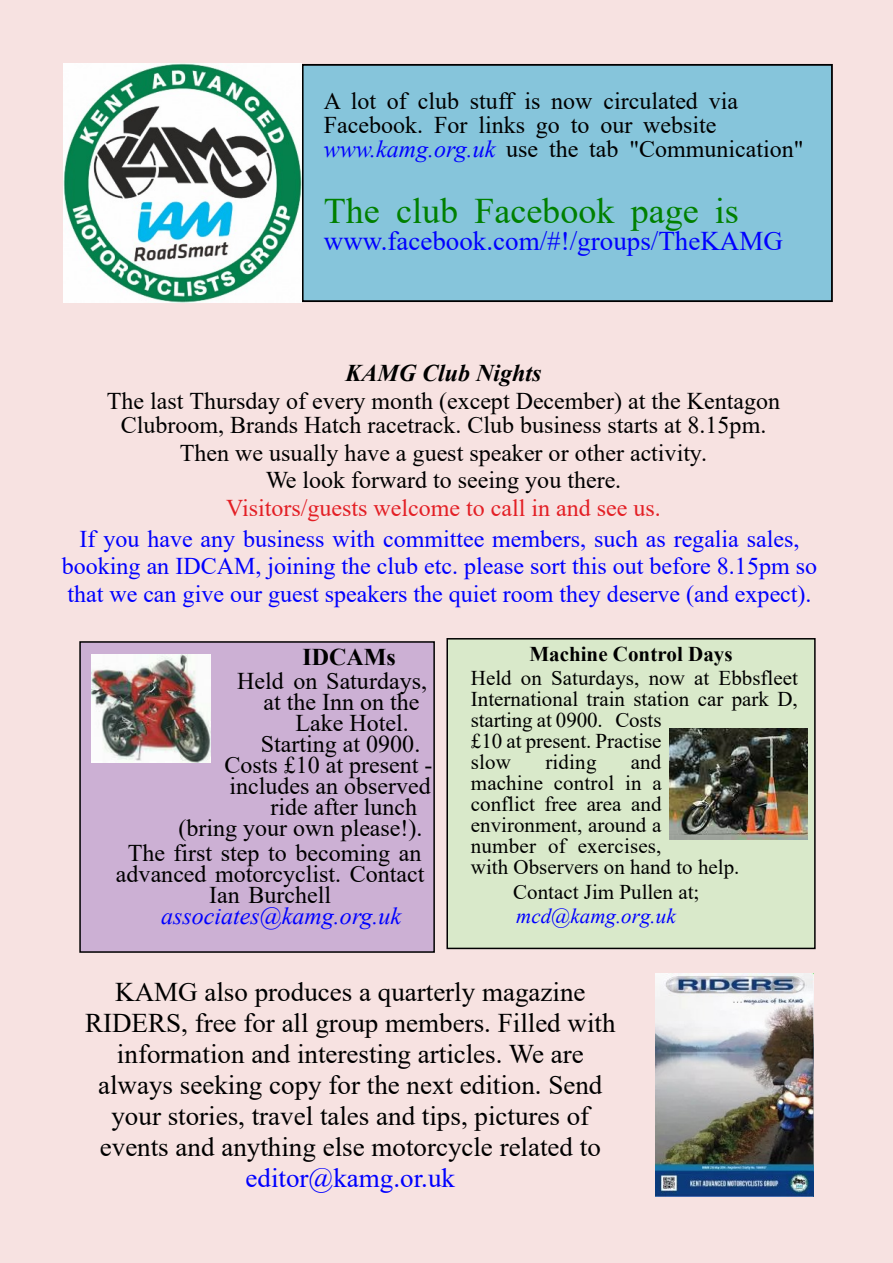
<style>
.page{position:relative;width:893px;height:1263px;background:#f7e2e1}
.page>*{position:absolute;margin:0;border:0;box-sizing:border-box;transform-origin:0 0}
.t1{font:36px "Times New Roman";color:#008000}
.t2{font:27px/31px "Times New Roman";color:#000;text-align:center}
.t3{font:27px "Times New Roman";color:#00f}
.t4{font:24px/24px "Times New Roman";color:#000;text-align:center}
.t5{font:24px/27.6px "Times New Roman";color:#00f;text-align:center}
.t6{font:24px "Times New Roman";color:#e31f25}
.t7{font:italic 24px "Times New Roman";color:#00f}
.t8{font:italic 700 24px "Times New Roman";color:#000}
.t9{font:700 24px "Times New Roman";color:#000}
.t10{font:21px/21px "Times New Roman";color:#000}
.t11{font:700 21px "Times New Roman";color:#000}
.t12{font:italic 21px "Times New Roman";color:#00f}
.s1{font-style:italic;color:#00f}
</style>
<div class="page">
<div style="left:302px;top:64px;width:531px;height:238px;background:#86c5db;border:2px solid #000"></div>
<img style="left:64px;top:64px;width:238px;height:238px">
<div style="left:446px;top:638px;width:370px;height:311px;background:#d9e9ca;border:2px solid #000"></div>
<img style="left:669px;top:729px;width:138px;height:110px">
<div style="left:79px;top:641px;width:356px;height:312px;background:#ccb0d4;border:2px solid #000"></div>
<img style="left:91px;top:654px;width:119px;height:108px">
<img style="left:655px;top:974px;width:158px;height:222px">
<p class="t4" style="left:324px;top:91px;width:481px;text-align:left">A lot of club stuff is now circulated via<br>Facebook. For links go to our website <span class="s1">www.kamg.org.uk</span> use the tab "Communication"</p>
<h1 class="t1" style="left:324px;top:198px;width:416px">The club Facebook page is</h1>
<p class="t3" style="left:324px;top:231px;width:460px">www.facebook.com/#!/groups/TheKAMG</p>
<p class="t8" style="left:345px;top:365px;width:198px">KAMG Club Nights</p>
<p class="t4" style="left:107px;top:391px;width:675px">The last Thursday of every month (except December) at the Kentagon<br>Clubroom, Brands Hatch racetrack. Club business starts at 8.15pm.</p>
<p class="t4" style="left:180px;top:441px;width:529px;line-height:27.6px">Then we usually have a guest speaker or other activity.<br>We look forward to seeing you there.</p>
<p class="t6" style="left:226px;top:499px;width:436px">Visitors/guests welcome to call in and see us.</p>
<p class="t5" style="left:62px;top:527px;width:757px">If you have any business with committee members, such as regalia sales, booking an IDCAM, joining the club etc. please sort this out before 8.15pm so that we can give our guest speakers the quiet room they deserve (and expect).</p>
<p class="t9" style="left:303px;top:649px;width:95px">IDCAMs</p>
<p class="t4" style="left:237px;top:672px;width:191px">Held on Saturdays,</p>
<p class="t4" style="left:263px;top:693px;width:158px">at the Inn on the</p>
<p class="t4" style="left:295px;top:714px;width:115px">Lake Hotel.</p>
<p class="t4" style="left:261px;top:735px;width:161px">Starting at 0900.</p>
<p class="t4" style="left:224px;top:756px;width:210px">Costs £10 at present -</p>
<p class="t4" style="left:229px;top:777px;width:203px">includes an observed</p>
<p class="t4" style="left:270px;top:798px;width:148px">ride after lunch</p>
<p class="t4" style="left:178px;top:819px;width:246px">(bring your own please!).</p>
<p class="t4" style="left:116px;top:844px;width:310px;line-height:21px">The first step to becoming an advanced motorcyclist. Contact<br>Ian Burchell</p>
<p class="t7" style="left:161px;top:907px;width:242px">associates@kamg.org.uk</p>
<p class="t11" style="left:529px;top:647px;width:205px">Machine Control Days</p>
<p class="t10" style="left:471px;top:670px;width:329px">Held on Saturdays, now at Ebbsfleet<br>International train station car park D, starting at 0900. Costs<br>£10 at present. Practise<br>slow</p>
<p class="t10" style="left:471px;top:754px;width:270px;text-indent:160px">and<br>machine control in a<br>conflict free area and environment, around a<br>number of exercises,<br>with Observers on hand to help.</p>
<p class="t10" style="left:513px;top:883px;width:188px">Contact Jim Pullen at;</p>
<p class="t12" style="left:516px;top:908px;width:161px">mcd@kamg.org.uk</p>
<p class="t10" style="left:545px;top:754px;width:53px">riding</p>
<p class="t2" style="left:85px;top:979px;width:532px">KAMG also produces a quarterly magazine RIDERS, free for all group members. Filled with information and interesting articles. We are always seeking copy for the next edition. Send your stories, travel tales and tips, pictures of events and anything else motorcycle related to</p>
<p class="t3" style="left:246px;top:1168px;width:211px">editor@kamg.or.uk</p>
</div>
